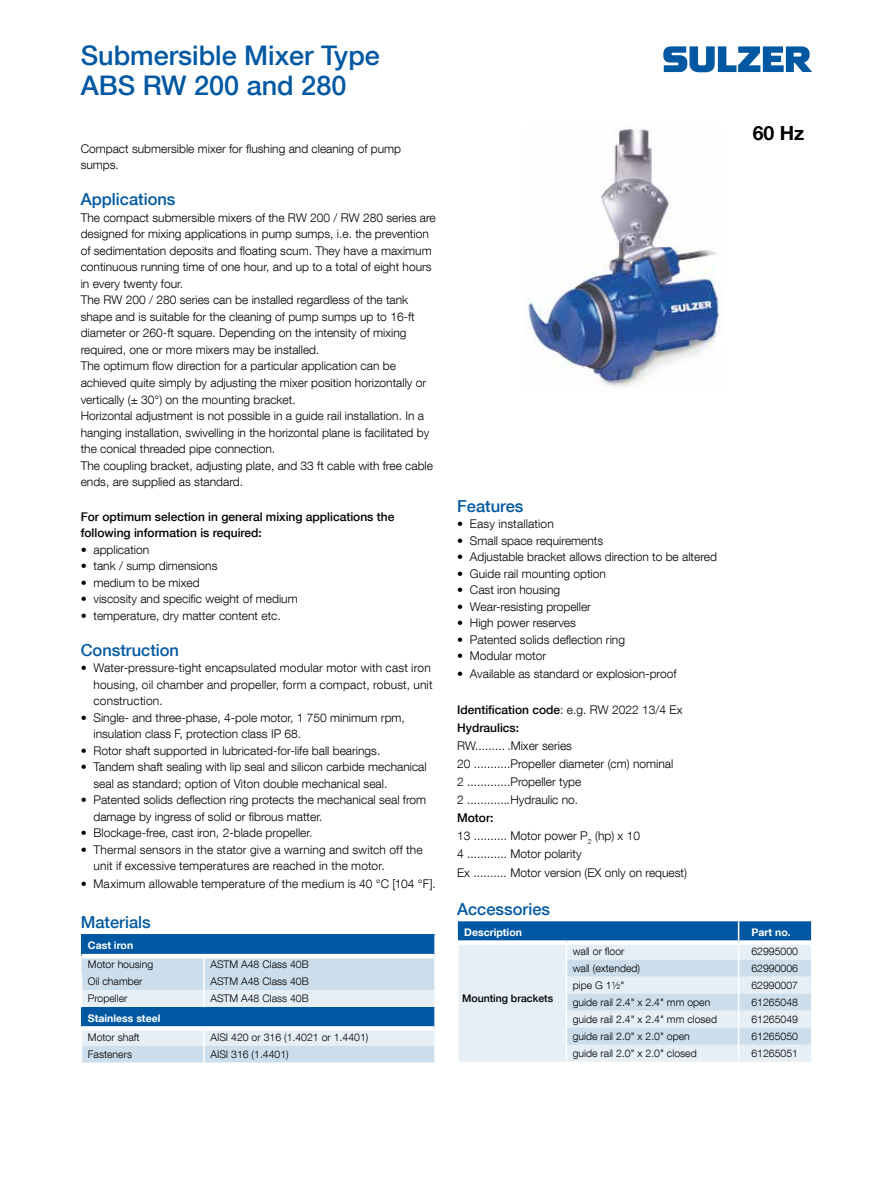
<style>
.page{position:relative;width:893px;height:1191px;background:#fff}
.page>*{position:absolute;margin:0;border:0;box-sizing:border-box;transform-origin:0 0}
.t1{font:500 27px/30px "Helvetica Neue LT Com";color:#0058a2}
.t2{font:700 19.5px "Helvetica Neue LT Com";color:#000}
.t3{font:500 16.5px "Helvetica Neue LT Com";color:#0058a2}
.t4{font:300 12px/16.5px "Helvetica Neue LT Com";color:#000}
.t5{font:500 12px/16.5px "Helvetica Neue LT Com";color:#000}
.t6{font:300 10.5px "Helvetica Neue LT Com";color:#000}
.t7{font:700 10.5px "Helvetica Neue LT Com";color:#fff}
.t8{font:500 10.5px "Helvetica Neue LT Com";color:#000}
.s1{font-weight:300}
.s2{font-weight:500}
</style>
<div class="page">
<svg style="left:663px;top:46px;width:149px;height:26px"></svg>
<img style="left:526px;top:128px;width:196px;height:259px">
<div style="left:82px;top:935px;width:353px;height:21px;background:#0058a2"></div>
<hr style="left:434px;top:935px;width:2px;height:21px;background:#fff">
<hr style="left:82px;top:954px;width:122px;height:4px;background:#fff">
<hr style="left:204px;top:954px;width:230px;height:4px;background:#fff">
<svg style="left:81px;top:956px;width:354px;height:106px;background:#b2cde3"></svg>
<svg style="left:457px;top:921px;width:355px;height:140px;background:#c1d6e8"></svg>
<hr style="left:811px;top:921px;width:2px;height:21px;background:#fff">
<svg style="left:457px;top:940px;width:109px;height:4px"></svg>
<svg style="left:566px;top:940px;width:173px;height:4px"></svg>
<svg style="left:739px;top:940px;width:72px;height:4px"></svg>
<h1 class="t1" style="left:81px;top:40px;width:301px">Submersible Mixer Type<br>ABS RW 200 and 280</h1>
<p class="t4" style="left:81px;top:140px;width:322px">Compact submersible mixer for flushing and cleaning of pump sumps.</p>
<h3 class="t3" style="left:81px;top:190px;width:96px">Applications</h3>
<p class="t4" style="left:81px;top:209px;width:357px">The compact submersible mixers of the RW 200 / RW 280 series are designed for mixing applications in pump sumps, i.e. the prevention of sedimentation deposits and floating scum. They have a maximum continuous running time of one hour, and up to a total of eight hours in every twenty four.<br>The RW 200 / 280 series can be installed regardless of the tank shape and is suitable for the cleaning of pump sumps up to 16-ft diameter or 260-ft square. Depending on the intensity of mixing required, one or more mixers may be installed.<br>The optimum flow direction for a particular application can be achieved quite simply by adjusting the mixer position horizontally or vertically (± 30°) on the mounting bracket.<br>Horizontal adjustment is not possible in a guide rail installation. In a hanging installation, swivelling in the horizontal plane is facilitated by the conical threaded pipe connection.<br>The coupling bracket, adjusting plate, and 33 ft cable with free cable ends, are supplied as standard.</p>
<p class="t5" style="left:81px;top:508px;width:315px">For optimum selection in general mixing applications the following information is required:</p>
<p class="t4" style="left:81px;top:541px;width:70px">• application</p>
<p class="t4" style="left:81px;top:557px;width:138px">• tank / sump dimensions</p>
<p class="t4" style="left:81px;top:574px;width:120px">• medium to be mixed</p>
<p class="t4" style="left:81px;top:590px;width:218px">• viscosity and specific weight of medium</p>
<p class="t4" style="left:81px;top:607px;width:202px">• temperature, dry matter content etc.</p>
<h3 class="t3" style="left:81px;top:640px;width:100px">Construction</h3>
<p class="t4" style="left:93px;top:659px;width:341px;text-indent:-13px">• Water-pressure-tight encapsulated modular motor with cast iron housing, oil chamber and propeller, form a compact, robust, unit construction.</p>
<p class="t4" style="left:93px;top:709px;width:313px;text-indent:-13px">• Single- and three-phase, 4-pole motor, 1 750 minimum rpm, insulation class F, protection class IP 68.</p>
<p class="t4" style="left:81px;top:742px;width:301px">• Rotor shaft supported in lubricated-for-life ball bearings.</p>
<p class="t4" style="left:93px;top:758px;width:335px;text-indent:-13px">• Tandem shaft sealing with lip seal and silicon carbide mechanical seal as standard; option of Viton double mechanical seal.</p>
<p class="t4" style="left:93px;top:791px;width:334px;text-indent:-13px">• Patented solids deflection ring protects the mechanical seal from damage by ingress of solid or fibrous matter.</p>
<p class="t4" style="left:81px;top:824px;width:233px">• Blockage-free, cast iron, 2-blade propeller.</p>
<p class="t4" style="left:93px;top:841px;width:331px;text-indent:-13px">• Thermal sensors in the stator give a warning and switch off the unit if excessive temperatures are reached in the motor.</p>
<p class="t4" style="left:81px;top:875px;width:357px">• Maximum allowable temperature of the medium is 40 °C [104 °F].</p>
<h3 class="t3" style="left:81px;top:911px;width:72px">Materials</h3>
<p class="t7" style="left:88px;top:939px;width:47px">Cast iron</p>
<p class="t6" style="left:88px;top:958px;width:67px">Motor housing</p>
<p class="t6" style="left:210px;top:958px;width:100px">ASTM A48 Class 40B</p>
<p class="t6" style="left:88px;top:975px;width:56px">Oil chamber</p>
<p class="t6" style="left:210px;top:975px;width:100px">ASTM A48 Class 40B</p>
<p class="t6" style="left:88px;top:992px;width:41px">Propeller</p>
<p class="t6" style="left:210px;top:992px;width:100px">ASTM A48 Class 40B</p>
<p class="t7" style="left:88px;top:1011px;width:74px">Stainless steel</p>
<p class="t6" style="left:88px;top:1030px;width:53px">Motor shaft</p>
<p class="t6" style="left:210px;top:1030px;width:160px">AISI 420 or 316 (1.4021 or 1.4401)</p>
<p class="t6" style="left:88px;top:1047px;width:46px">Fasteners</p>
<p class="t6" style="left:210px;top:1047px;width:80px">AISI 316 (1.4401)</p>
<h2 class="t2" style="left:753px;top:121px;width:53px">60 Hz</h2>
<h3 class="t3" style="left:457px;top:496px;width:68px">Features</h3>
<p class="t4" style="left:457px;top:515px;width:98px">• Easy installation</p>
<p class="t4" style="left:457px;top:532px;width:148px">• Small space requirements</p>
<p class="t4" style="left:457px;top:548px;width:261px">• Adjustable bracket allows direction to be altered</p>
<p class="t4" style="left:457px;top:565px;width:150px">• Guide rail mounting option</p>
<p class="t4" style="left:457px;top:581px;width:104px">• Cast iron housing</p>
<p class="t4" style="left:457px;top:598px;width:135px">• Wear-resisting propeller</p>
<p class="t4" style="left:457px;top:614px;width:120px">• High power reserves</p>
<p class="t4" style="left:457px;top:631px;width:169px">• Patented solids deflection ring</p>
<p class="t4" style="left:457px;top:647px;width:90px">• Modular motor</p>
<p class="t4" style="left:457px;top:665px;width:221px">• Available as standard or explosion-proof</p>
<p class="t5" style="left:457px;top:701px;width:227px;line-height:18px">Identification code<span class="s1">: e.g. RW 2022 13/4 Ex<br></span>Hydraulics:</p>
<p class="t4" style="left:457px;top:737px;width:218px;line-height:18px">RW......... .Mixer series<br>20 ...........Propeller diameter (cm) nominal 2 .............Propeller type<br>2 .............Hydraulic no.</p>
<p class="t4" style="left:457px;top:809px;width:231px;line-height:18px"><span class="s2">Motor:<br></span>13 .......... Motor power P<sub>2</sub> (hp) x 10<br>4 ............ Motor polarity<br>Ex .......... Motor version (EX only on request)</p>
<h3 class="t3" style="left:457px;top:899px;width:94px">Accessories</h3>
<p class="t7" style="left:464px;top:925px;width:59px">Description</p>
<p class="t7" style="left:751px;top:925px;width:41px">Part no.</p>
<p class="t8" style="left:462px;top:991px;width:93px">Mounting brackets</p>
<p class="t6" style="left:573px;top:944px;width:53px">wall or floor</p>
<p class="t6" style="left:751px;top:944px;width:48px">62995000</p>
<p class="t6" style="left:573px;top:961px;width:69px">wall (extended)</p>
<p class="t6" style="left:751px;top:961px;width:48px">62990006</p>
<p class="t6" style="left:573px;top:978px;width:53px">pipe G 1½"</p>
<p class="t6" style="left:751px;top:978px;width:48px">62990007</p>
<p class="t6" style="left:573px;top:995px;width:139px">guide rail 2.4" x 2.4" mm open</p>
<p class="t6" style="left:751px;top:995px;width:48px">61265048</p>
<p class="t6" style="left:573px;top:1012px;width:146px">guide rail 2.4" x 2.4" mm closed</p>
<p class="t6" style="left:751px;top:1012px;width:48px">61265049</p>
<p class="t6" style="left:573px;top:1029px;width:119px">guide rail 2.0" x 2.0" open</p>
<p class="t6" style="left:751px;top:1029px;width:48px">61265050</p>
<p class="t6" style="left:573px;top:1046px;width:125px">guide rail 2.0" x 2.0" closed</p>
<p class="t6" style="left:751px;top:1046px;width:48px">61265051</p>
</div>
